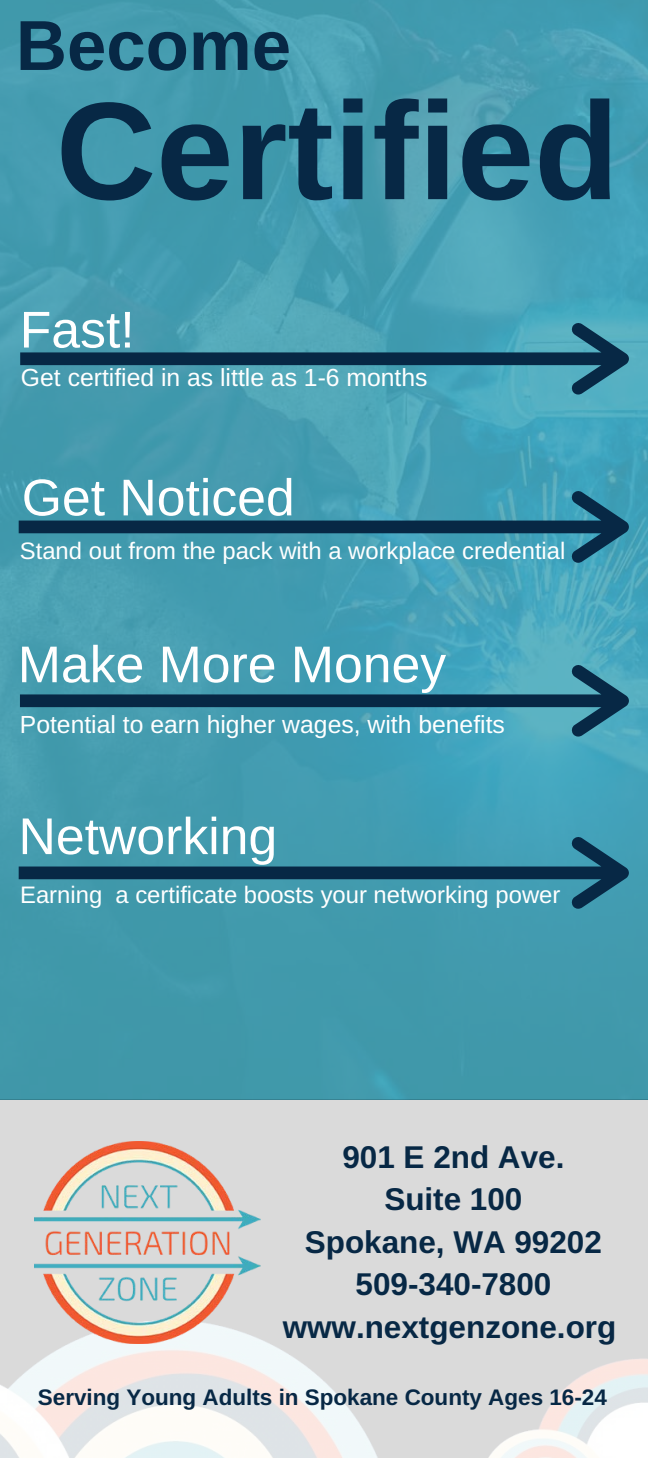
<style>
.page{position:relative;width:648px;height:1458px;background:#fff}
.page>*{position:absolute;margin:0;border:0;box-sizing:border-box;transform-origin:0 0}
.t1{font:700 138.83px "Arimo";color:#072845}
.t2{font:700 70.88px "Arimo";color:#072845}
.t3{font:51.75px "Arimo";color:#fff}
.t4{font:700 31.5px/42.5px "Arimo";color:#072845;text-align:center}
.t5{font:24.75px "Arimo";color:#fff}
.t6{font:23.85px "Arimo";color:#fff}
.t7{font:700 22.5px "Arimo";color:#072845}
</style>
<div class="page">
<img style="left:0;top:0;width:648px;height:1100px">
<svg style="left:0;top:1100px;width:648px;height:358px;background:#e0dfdf"></svg>
<svg style="left:20px;top:322px;width:609px;height:73px;background:#3d8a9f"></svg>
<svg style="left:20px;top:664px;width:609px;height:73px;background:#3a89a0"></svg>
<svg style="left:19px;top:490px;width:610px;height:73px;background:#36869d"></svg>
<svg style="left:19px;top:836px;width:610px;height:73px;background:#35849a"></svg>
<img style="left:34px;top:1141px;width:227px;height:203px">
<h2 class="t2" style="left:16px;top:6px;width:277px">Become</h2>
<h1 class="t1" style="left:56px;top:74px;width:565px">Certified</h1>
<h3 class="t3" style="left:20px;top:301px;width:116px">Fast!</h3>
<p class="t5" style="left:21px;top:364px;width:408px">Get certified in as little as 1-6 months</p>
<h3 class="t3" style="left:22px;top:469px;width:274px">Get Noticed</h3>
<p class="t6" style="left:20px;top:538px;width:547px">Stand out from the pack with a workplace credential</p>
<h3 class="t3" style="left:18px;top:635px;width:430px">Make More Money</h3>
<p class="t5" style="left:20px;top:711px;width:487px">Potential to earn higher wages, with benefits</p>
<h3 class="t3" style="left:19px;top:807px;width:260px">Networking</h3>
<p class="t6" style="left:20px;top:881px;width:542px">Earning a certificate boosts your networking power</p>
<h3 class="t4" style="left:283px;top:1136px;width:335px">901 E 2nd Ave.<br>Suite 100<br>Spokane, WA 99202<br>509-340-7800 www.nextgenzone.org</h3>
<p class="t7" style="left:38px;top:1384px;width:571px">Serving Young Adults in Spokane County Ages 16-24</p>
</div>
